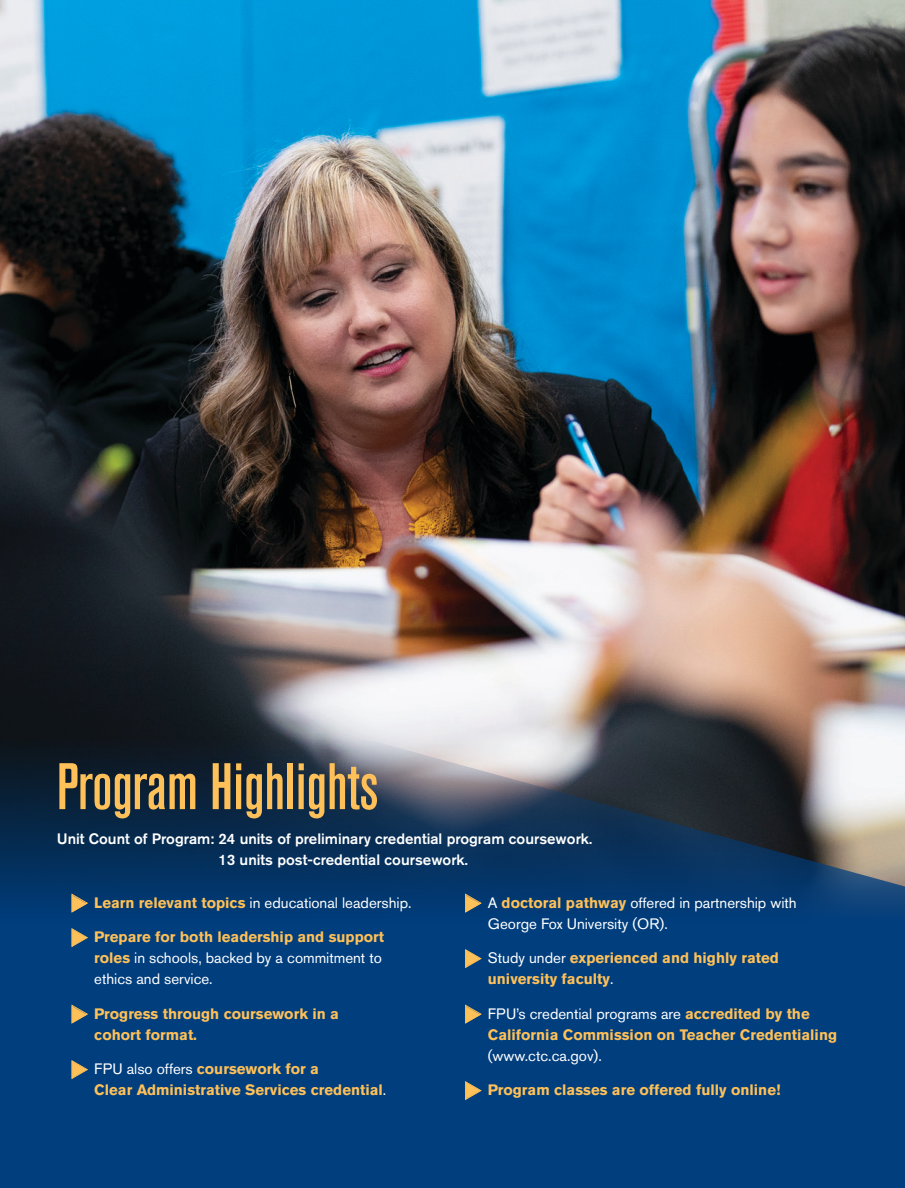
<style>
.page{position:relative;width:905px;height:1188px;background:#fff}
.page>*{position:absolute;margin:0;border:0;box-sizing:border-box;transform-origin:0 0}
.Headline{font:500 condensed 65.1px "Akzidenz Grotesk BE";color:#fec058}
.t1{font:700 15px/21px "Akzidenz Grotesk BE";color:#fec058}
.t2{font:15px/21px "Akzidenz Grotesk BE";color:#fff}
.t3{font:500 15px/21px "Akzidenz Grotesk BE";color:#fff}
.s1{font-weight:700;color:#fec058}
.s2{font-weight:400;color:#fff}
</style>
<div class="page">
<img style="left:0;top:0;width:904px;height:635px">
<svg style="left:904px;top:0;width:1px;height:995px"></svg>
<svg style="left:0;top:635px;width:904px;height:553px;background:#284d74"></svg>
<svg style="left:72px;top:894px;width:15px;height:18px"></svg>
<svg style="left:72px;top:929px;width:15px;height:17px"></svg>
<svg style="left:72px;top:1005px;width:15px;height:18px"></svg>
<svg style="left:72px;top:1061px;width:15px;height:17px"></svg>
<svg style="left:465px;top:894px;width:16px;height:18px"></svg>
<svg style="left:465px;top:950px;width:16px;height:17px"></svg>
<svg style="left:465px;top:1005px;width:16px;height:18px"></svg>
<svg style="left:465px;top:1082px;width:16px;height:17px"></svg>
<p class="Headline" style="left:57px;top:750px;width:323px">Program Highlights</p>
<p class="t3" style="left:218px;top:828px;width:375px;text-indent:-162px">Unit Count of Program: 24 units of preliminary credential program coursework.<br>13 units post-credential coursework.</p>
<p class="t2" style="left:94px;top:892px;width:319px"><span class="s1">Learn relevant topics</span> in educational leadership.</p>
<p class="t2" style="left:94px;top:926px;width:291px"><span class="s1">Prepare for both leadership and support roles</span> in schools, backed by a commitment to ethics and service.</p>
<p class="t1" style="left:94px;top:1003px;width:246px">Progress through coursework in a cohort format.</p>
<p class="t1" style="left:94px;top:1058px;width:294px"><span class="s2">FPU also offers</span> coursework for a<br>Clear Administrative Services credential<span class="s2">.</span></p>
<p class="t2" style="left:488px;top:892px;width:310px">A <span class="s1">doctoral pathway</span> offered in partnership with<br>George Fox University (OR).</p>
<p class="t1" style="left:488px;top:947px;width:292px"><span class="s2">Study under</span> experienced and highly rated university faculty<span class="s2">.</span></p>
<p class="t1" style="left:488px;top:1003px;width:351px"><span class="s2">FPU’s credential programs are</span> accredited by the<br>California Commission on Teacher Credentialing <span class="s2">(www.ctc.ca.gov).</span></p>
<p class="t1" style="left:488px;top:1079px;width:294px">Program classes are offered fully online!</p>
</div>
